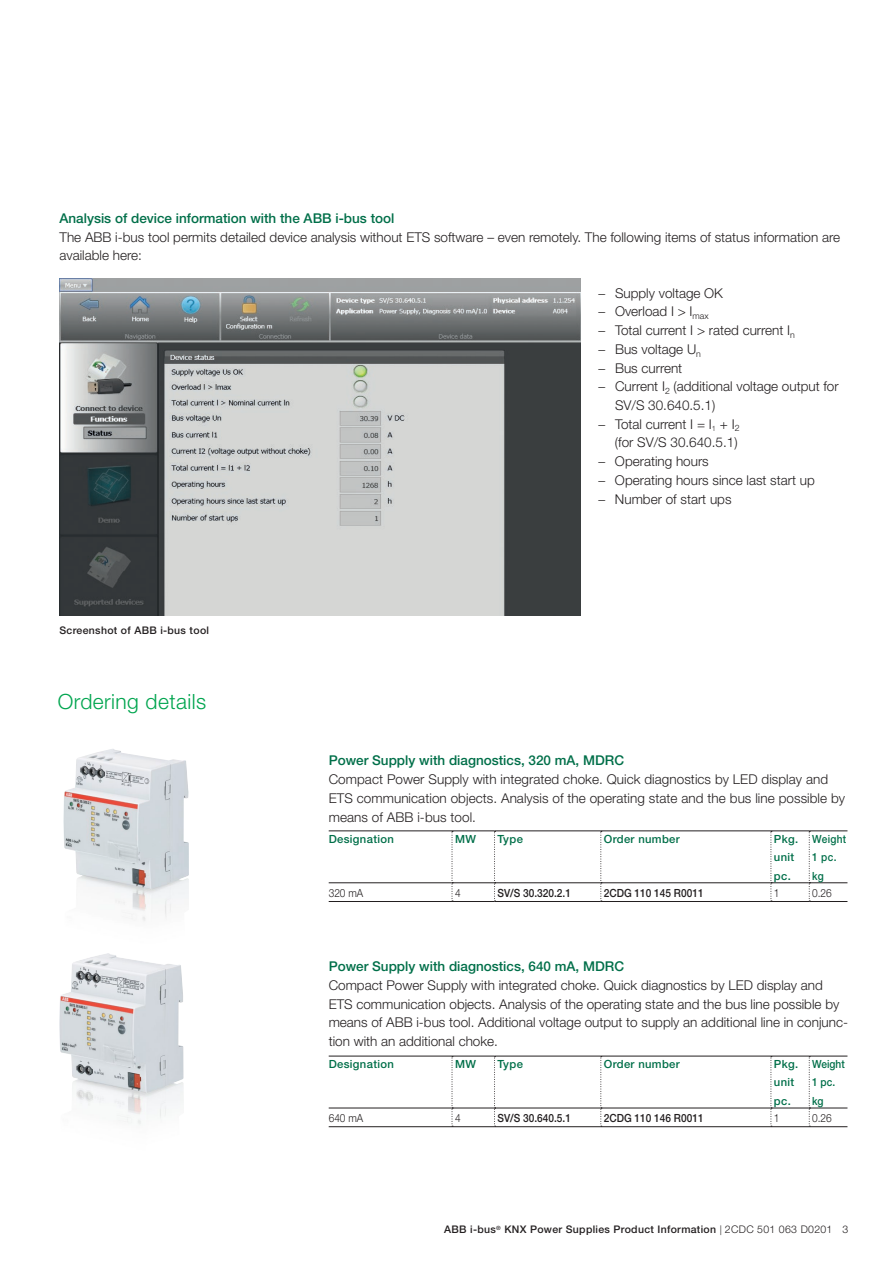
<style>
.page{position:relative;width:893px;height:1263px;background:#fff}
.page>*{position:absolute;margin:0;border:0;box-sizing:border-box;transform-origin:0 0}
.t1{font:300 21px "Helvetica Neue LT";letter-spacing:.02em;color:#00a54f}
.t2{font:300 13.5px/18.8px "Helvetica Neue LT";color:#231f20}
.t3{font:500 13.5px "Helvetica Neue LT";color:#006f49}
.t4{font:500 11.25px/18.6px "Helvetica Neue LT";letter-spacing:.03em;color:#006f49}
.t5{font:500 11.25px "Helvetica Neue LT";color:#231f20;scale:.9 1}
.t6{font:300 11.25px "Helvetica Neue LT";color:#231f20;scale:.9 1}
.t7{font:500 11.25px/18.6px "Helvetica Neue LT";letter-spacing:.03em;color:#006f49;scale:.9 1}
.t8{font:500 11.25px/18.6px "Helvetica Neue LT";color:#006f49;scale:.9 1}
.t9{font:500 10.5px "Helvetica Neue LT";letter-spacing:.03em;color:#231f20}
.s1{font-weight:300;font-size:9.75px}
.s2{font-weight:300}
</style>
<div class="page">
<img style="left:63px;top:749px;width:126px;height:172px">
<img style="left:59px;top:953px;width:125px;height:172px">
<hr style="left:329px;top:831px;width:123px;height:1px;background:#231f20">
<hr style="left:452px;top:831px;width:43px;height:1px;background:#231f20">
<hr style="left:495px;top:831px;width:106px;height:1px;background:#231f20">
<hr style="left:601px;top:831px;width:170px;height:1px;background:#231f20">
<hr style="left:771px;top:831px;width:38px;height:1px;background:#231f20">
<hr style="left:809px;top:831px;width:38px;height:1px;background:#231f20">
<hr style="left:329px;top:882px;width:123px;height:1px;background:#231f20">
<hr style="left:452px;top:882px;width:42px;height:1px;background:#231f20">
<hr style="left:495px;top:882px;width:105px;height:1px;background:#231f20">
<hr style="left:601px;top:882px;width:170px;height:1px;background:#231f20">
<hr style="left:771px;top:882px;width:38px;height:1px;background:#231f20">
<hr style="left:810px;top:882px;width:37px;height:1px;background:#231f20">
<hr style="left:329px;top:901px;width:123px;height:1px;background:#231f20">
<hr style="left:452px;top:901px;width:43px;height:1px;background:#231f20">
<hr style="left:495px;top:901px;width:106px;height:1px;background:#231f20">
<hr style="left:601px;top:901px;width:170px;height:1px;background:#231f20">
<hr style="left:771px;top:901px;width:38px;height:1px;background:#231f20">
<hr style="left:809px;top:901px;width:38px;height:1px;background:#231f20">
<svg style="left:452px;top:832px;width:1px;height:69px"></svg>
<svg style="left:494px;top:831px;width:2px;height:70px"></svg>
<svg style="left:600px;top:831px;width:2px;height:70px"></svg>
<svg style="left:771px;top:832px;width:1px;height:69px"></svg>
<svg style="left:809px;top:832px;width:1px;height:69px"></svg>
<hr style="left:329px;top:1056px;width:123px;height:1px;background:#231f20">
<hr style="left:452px;top:1056px;width:43px;height:1px;background:#231f20">
<hr style="left:495px;top:1056px;width:106px;height:1px;background:#231f20">
<hr style="left:601px;top:1056px;width:170px;height:1px;background:#231f20">
<hr style="left:771px;top:1056px;width:38px;height:1px;background:#231f20">
<hr style="left:809px;top:1056px;width:38px;height:1px;background:#231f20">
<hr style="left:329px;top:1108px;width:123px;height:1px;background:#231f20">
<hr style="left:452px;top:1108px;width:42px;height:1px;background:#231f20">
<hr style="left:495px;top:1108px;width:105px;height:1px;background:#231f20">
<hr style="left:601px;top:1108px;width:170px;height:1px;background:#231f20">
<hr style="left:771px;top:1108px;width:38px;height:1px;background:#231f20">
<hr style="left:810px;top:1108px;width:37px;height:1px;background:#231f20">
<hr style="left:329px;top:1126px;width:123px;height:1px;background:#231f20">
<hr style="left:452px;top:1126px;width:43px;height:1px;background:#231f20">
<hr style="left:495px;top:1126px;width:106px;height:1px;background:#231f20">
<hr style="left:601px;top:1126px;width:170px;height:1px;background:#231f20">
<hr style="left:771px;top:1126px;width:38px;height:1px;background:#231f20">
<hr style="left:809px;top:1126px;width:38px;height:1px;background:#231f20">
<svg style="left:452px;top:1056px;width:1px;height:71px"></svg>
<svg style="left:494px;top:1056px;width:2px;height:71px"></svg>
<svg style="left:600px;top:1056px;width:2px;height:71px"></svg>
<svg style="left:771px;top:1056px;width:1px;height:71px"></svg>
<svg style="left:809px;top:1056px;width:1px;height:71px"></svg>
<img style="left:60px;top:278px;width:520px;height:337px">
<p class="t3" style="left:60px;top:210px;width:336px">Analysis of device information with the ABB i-bus tool</p>
<p class="t2" style="left:60px;top:227px;width:782px">The ABB i-bus tool permits detailed device analysis without ETS software – even remotely. The following items of status information are available here:</p>
<p class="t2" style="left:598px;top:283px;width:127px">− Supply voltage OK</p>
<p class="t2" style="left:598px;top:302px;width:112px">− Overload I &gt; I<sub>max</sub></p>
<p class="t2" style="left:598px;top:321px;width:198px">− Total current I &gt; rated current I<sub>n</sub></p>
<p class="t2" style="left:598px;top:339px;width:104px">− Bus voltage U<sub>n</sub></p>
<p class="t2" style="left:598px;top:358px;width:86px">− Bus current</p>
<p class="t2" style="left:598px;top:377px;width:242px">− Current I<sub>2</sub> (additional voltage output for</p>
<p class="t2" style="left:615px;top:395px;width:102px">SV/S 30.640.5.1)</p>
<p class="t2" style="left:598px;top:414px;width:143px">− Total current I = I<sub>1</sub> + I<sub>2</sub></p>
<p class="t2" style="left:615px;top:433px;width:124px">(for SV/S 30.640.5.1)</p>
<p class="t2" style="left:598px;top:452px;width:112px">− Operating hours</p>
<p class="t2" style="left:598px;top:470px;width:218px">− Operating hours since last start up</p>
<p class="t2" style="left:598px;top:489px;width:135px">− Number of start ups</p>
<p class="t9" style="left:60px;top:624px;width:151px">Screenshot of ABB i-bus tool</p>
<h1 class="t1" style="left:58px;top:689px;width:150px">Ordering details</h1>
<p class="t3" style="left:329px;top:753px;width:297px">Power Supply with diagnostics, 320 mA, MDRC</p>
<p class="t2" style="left:329px;top:770px;width:518px">Compact Power Supply with integrated choke. Quick diagnostics by LED display and<br>ETS communication objects. Analysis of the operating state and the bus line possible by means of ABB i-bus tool.</p>
<p class="t4" style="left:329px;top:829px;width:67px">Designation</p>
<p class="t4" style="left:455px;top:829px;width:22px">MW</p>
<p class="t4" style="left:497px;top:829px;width:27px">Type</p>
<p class="t4" style="left:604px;top:829px;width:78px">Order number</p>
<p class="t4" style="left:774px;top:829px;width:26px">Pkg. unit pc.</p>
<p class="t7" style="left:812px;top:829px;width:39px">Weight<br>1 pc. kg</p>
<p class="t6" style="left:329px;top:886px;width:40px">320 mA</p>
<p class="t6" style="left:455px;top:886px;width:8px">4</p>
<p class="t5" style="left:497px;top:886px;width:83px">SV/S 30.320.2.1</p>
<p class="t5" style="left:604px;top:886px;width:112px">2CDG 110 145 R0011</p>
<p class="t6" style="left:774px;top:886px;width:8px">1</p>
<p class="t6" style="left:812px;top:886px;width:23px">0.26</p>
<p class="t3" style="left:329px;top:958px;width:297px">Power Supply with diagnostics, 640 mA, MDRC</p>
<p class="t2" style="left:329px;top:975px;width:521px">Compact Power Supply with integrated choke. Quick diagnostics by LED display and ETS communication objects. Analysis of the operating state and the bus line possible by means of ABB i-bus tool. Additional voltage output to supply an additional line in conjunc&shy;tion with an additional choke.</p>
<p class="t4" style="left:329px;top:1054px;width:67px">Designation</p>
<p class="t4" style="left:455px;top:1054px;width:22px">MW</p>
<p class="t4" style="left:497px;top:1054px;width:27px">Type</p>
<p class="t4" style="left:604px;top:1054px;width:78px">Order number</p>
<p class="t4" style="left:774px;top:1054px;width:26px">Pkg. unit pc.</p>
<p class="t8" style="left:812px;top:1054px;width:38px">Weight<br>1 pc. kg</p>
<p class="t6" style="left:329px;top:1111px;width:40px">640 mA</p>
<p class="t6" style="left:455px;top:1111px;width:8px">4</p>
<p class="t5" style="left:497px;top:1111px;width:83px">SV/S 30.640.5.1</p>
<p class="t5" style="left:604px;top:1111px;width:112px">2CDG 110 146 R0011</p>
<p class="t6" style="left:774px;top:1111px;width:8px">1</p>
<p class="t6" style="left:812px;top:1111px;width:23px">0.26</p>
<p class="t9" style="left:444px;top:1223px;width:406px">ABB i-bus<sup>®</sup> KNX Power Supplies Product Information <span class="s1">|</span> <span class="s2">2CDC 501 063 D0201 3</span></p>
</div>
